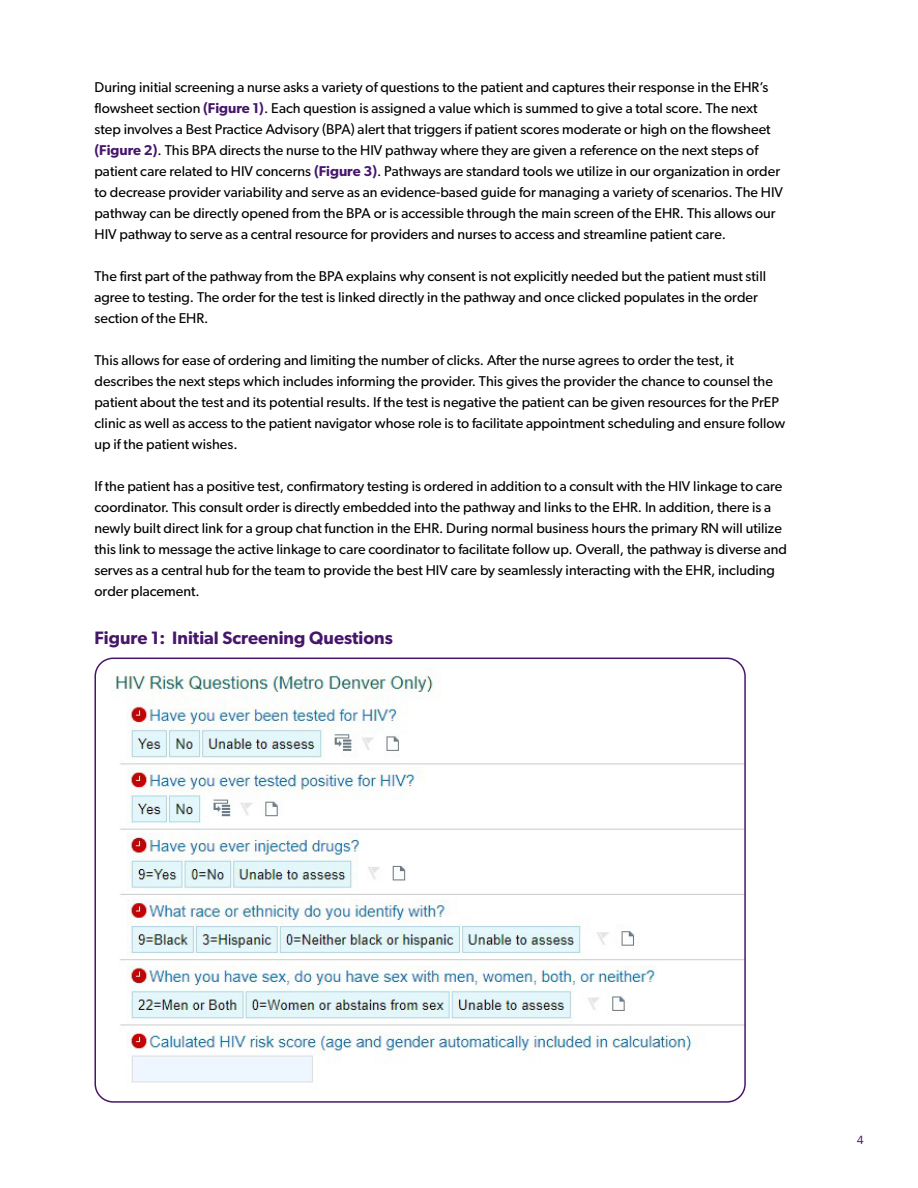
<style>
.page{position:relative;width:918px;height:1188px;background:#fff}
.page>*{position:absolute;margin:0;border:0;box-sizing:border-box;transform-origin:0 0}
.t1{font:600 18px "Gibson";color:#46166b}
.t2{font:14.25px/21px "Gibson";color:#000}
.t3{font:12px "Franklin Gothic";color:#46166b}
.s1{font-weight:600;color:#46166b}
</style>
<div class="page">
<img style="left:116px;top:667px;width:629px;height:431px">
<div style="left:94px;top:658px;width:652px;height:445px;border:2px solid #46166b;border-radius:18px"></div>
<p class="t2" style="left:94px;top:77px;width:690px">During initial screening a nurse asks a variety of questions to the patient and captures their response in the EHR’s flowsheet section <span class="s1">(Figure 1)</span>. Each question is assigned a value which is summed to give a total score. The next step involves a Best Practice Advisory (BPA) alert that triggers if patient scores moderate or high on the flowsheet <span class="s1">(Figure 2)</span>. This BPA directs the nurse to the HIV pathway where they are given a reference on the next steps of patient care related to HIV concerns <span class="s1">(Figure 3)</span>. Pathways are standard tools we utilize in our organization in order to decrease provider variability and serve as an evidence-based guide for managing a variety of scenarios. The HIV pathway can be directly opened from the BPA or is accessible through the main screen of the EHR. This allows our HIV pathway to serve as a central resource for providers and nurses to access and streamline patient care.</p>
<p class="t2" style="left:94px;top:266px;width:673px">The first part of the pathway from the BPA explains why consent is not explicitly needed but the patient must still agree to testing. The order for the test is linked directly in the pathway and once clicked populates in the order section of the EHR.</p>
<p class="t2" style="left:94px;top:350px;width:692px">This allows for ease of ordering and limiting the number of clicks. After the nurse agrees to order the test, it describes the next steps which includes informing the provider. This gives the provider the chance to counsel the patient about the test and its potential results. If the test is negative the patient can be given resources for the PrEP clinic as well as access to the patient navigator whose role is to facilitate appointment scheduling and ensure follow up if the patient wishes.</p>
<p class="t2" style="left:94px;top:476px;width:694px">If the patient has a positive test, confirmatory testing is ordered in addition to a consult with the HIV linkage to care coordinator. This consult order is directly embedded into the pathway and links to the EHR. In addition, there is a newly built direct link for a group chat function in the EHR. During normal business hours the primary RN will utilize this link to message the active linkage to care coordinator to facilitate follow up. Overall, the pathway is diverse and serves as a central hub for the team to provide the best HIV care by seamlessly interacting with the EHR, including order placement.</p>
<p class="t1" style="left:94px;top:627px;width:300px">Figure 1: Initial Screening Questions</p>
<p class="t3" style="left:857px;top:1132px;width:9px">4</p>
</div>
